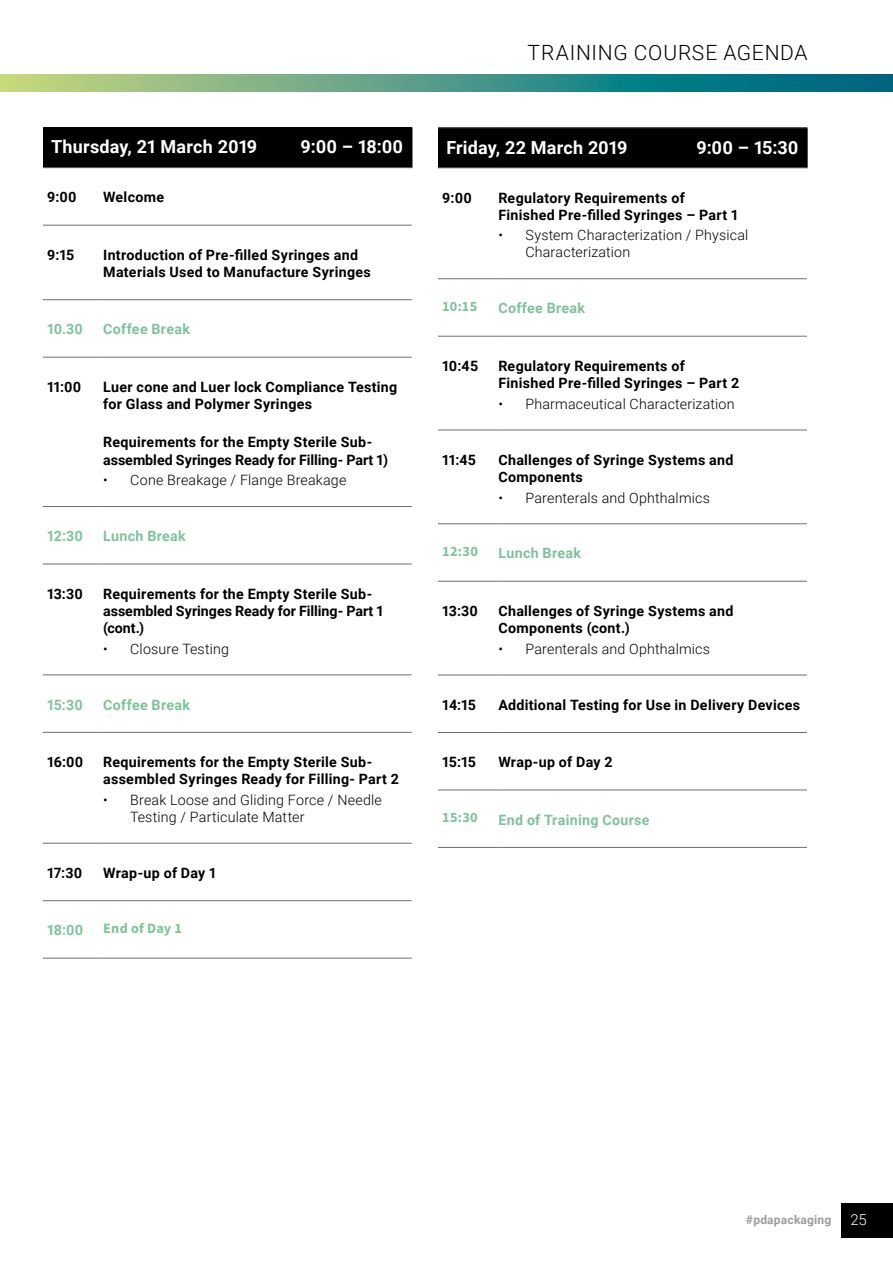
<style>
.page{position:relative;width:893px;height:1263px;background:#fff}
.page>*{position:absolute;margin:0;border:0;box-sizing:border-box;transform-origin:0 0}
.t1{font:300 21px "Roboto";letter-spacing:.035em;color:#000}
.t2{font:700 18px "Roboto";letter-spacing:.01em;color:#fff}
.t3{font:300 15px "Roboto";color:#fff}
.t4{font:700 14.25px/17.1px "Roboto";letter-spacing:.02em;color:#000}
.t5{font:300 14.25px/17.1px "Roboto";letter-spacing:.015em;color:#000}
.t6{font:700 14.25px "Roboto";letter-spacing:.02em;color:#7ec39a}
.t7{font:700 14.25px "Source Sans Pro";letter-spacing:.02em;color:#7ec39a}
.t8{font:700 12px "Roboto";letter-spacing:.015em;color:#9d9d9c}
</style>
<div class="page">
<svg style="left:1px;top:74px;width:892px;height:17px;background:#509b85"></svg>
<div style="left:842px;top:1203px;width:51px;height:34px;background:#000"></div>
<svg style="left:0;top:74px;width:1px;height:17px"></svg>
<div style="left:43px;top:128px;width:369px;height:40px;background:#000"></div>
<hr style="left:43px;top:299px;width:60px;height:1px;background:#706f6f">
<hr style="left:103px;top:299px;width:309px;height:1px;background:#706f6f">
<hr style="left:43px;top:357px;width:60px;height:1px;background:#706f6f">
<hr style="left:103px;top:357px;width:309px;height:1px;background:#706f6f">
<hr style="left:43px;top:506px;width:60px;height:1px;background:#706f6f">
<hr style="left:103px;top:506px;width:309px;height:1px;background:#706f6f">
<hr style="left:43px;top:564px;width:60px;height:1px;background:#706f6f">
<hr style="left:103px;top:564px;width:309px;height:1px;background:#706f6f">
<hr style="left:43px;top:675px;width:60px;height:1px;background:#706f6f">
<hr style="left:103px;top:675px;width:309px;height:1px;background:#706f6f">
<hr style="left:43px;top:732px;width:60px;height:1px;background:#706f6f">
<hr style="left:103px;top:732px;width:309px;height:1px;background:#706f6f">
<hr style="left:43px;top:843px;width:60px;height:1px;background:#706f6f">
<hr style="left:103px;top:843px;width:309px;height:1px;background:#706f6f">
<hr style="left:43px;top:900px;width:60px;height:1px;background:#706f6f">
<hr style="left:103px;top:900px;width:309px;height:1px;background:#706f6f">
<hr style="left:43px;top:958px;width:60px;height:1px;background:#706f6f">
<hr style="left:103px;top:958px;width:309px;height:1px;background:#706f6f">
<hr style="left:43px;top:167px;width:60px;height:1px;background:#706f6f">
<hr style="left:103px;top:167px;width:309px;height:1px;background:#706f6f">
<hr style="left:43px;top:225px;width:60px;height:1px;background:#706f6f">
<hr style="left:103px;top:225px;width:309px;height:1px;background:#706f6f">
<div style="left:438px;top:128px;width:369px;height:40px;background:#000"></div>
<hr style="left:806px;top:128px;width:2px;height:40px;background:#000">
<hr style="left:438px;top:127px;width:60px;height:1px;background:#706f6f">
<hr style="left:498px;top:127px;width:310px;height:1px;background:#706f6f">
<hr style="left:438px;top:278px;width:60px;height:1px;background:#706f6f">
<hr style="left:498px;top:278px;width:309px;height:1px;background:#706f6f">
<hr style="left:438px;top:336px;width:60px;height:1px;background:#706f6f">
<hr style="left:498px;top:336px;width:309px;height:1px;background:#706f6f">
<hr style="left:438px;top:430px;width:60px;height:1px;background:#706f6f">
<hr style="left:498px;top:430px;width:309px;height:1px;background:#706f6f">
<hr style="left:438px;top:523px;width:60px;height:1px;background:#706f6f">
<hr style="left:498px;top:523px;width:309px;height:1px;background:#706f6f">
<hr style="left:438px;top:581px;width:60px;height:1px;background:#706f6f">
<hr style="left:498px;top:581px;width:309px;height:1px;background:#706f6f">
<hr style="left:438px;top:675px;width:60px;height:1px;background:#706f6f">
<hr style="left:498px;top:675px;width:309px;height:1px;background:#706f6f">
<hr style="left:438px;top:732px;width:60px;height:1px;background:#706f6f">
<hr style="left:498px;top:732px;width:309px;height:1px;background:#706f6f">
<hr style="left:438px;top:790px;width:60px;height:1px;background:#706f6f">
<hr style="left:498px;top:790px;width:309px;height:1px;background:#706f6f">
<hr style="left:438px;top:847px;width:60px;height:1px;background:#706f6f">
<hr style="left:498px;top:847px;width:309px;height:1px;background:#706f6f">
<hr style="left:438px;top:168px;width:60px;height:1px;background:#706f6f">
<hr style="left:498px;top:168px;width:310px;height:1px;background:#706f6f">
<p class="t2" style="left:51px;top:134px;width:207px">Thursday, 21 March 2019</p>
<p class="t2" style="left:300px;top:134px;width:104px">9:00 – 18:00</p>
<p class="t4" style="left:47px;top:188px;width:31px">9:00</p>
<p class="t4" style="left:103px;top:188px;width:62px">Welcome</p>
<p class="t4" style="left:47px;top:246px;width:29px">9:15</p>
<p class="t4" style="left:103px;top:246px;width:269px">Introduction of Pre-filled Syringes and<br>Materials Used to Manufacture Syringes</p>
<p class="t6" style="left:47px;top:319px;width:37px">10.30</p>
<p class="t6" style="left:103px;top:319px;width:88px">Coffee Break</p>
<p class="t4" style="left:47px;top:378px;width:36px">11:00</p>
<p class="t4" style="left:103px;top:378px;width:296px">Luer cone and Luer lock Compliance Testing for Glass and Polymer Syringes</p>
<p class="t4" style="left:103px;top:433px;width:286px">Requirements for the Empty Sterile Sub&shy;assembled Syringes Ready for Filling- Part 1)</p>
<p class="t5" style="left:103px;top:471px;width:245px">• Cone Breakage / Flange Breakage</p>
<p class="t6" style="left:47px;top:526px;width:37px">12:30</p>
<p class="t6" style="left:103px;top:526px;width:84px">Lunch Break</p>
<p class="t4" style="left:47px;top:584px;width:37px">13:30</p>
<p class="t4" style="left:103px;top:584px;width:282px">Requirements for the Empty Sterile Sub&shy;assembled Syringes Ready for Filling- Part 1 (cont.)</p>
<p class="t5" style="left:103px;top:639px;width:127px">• Closure Testing</p>
<p class="t6" style="left:47px;top:694px;width:37px">15:30</p>
<p class="t6" style="left:103px;top:694px;width:88px">Coffee Break</p>
<p class="t4" style="left:47px;top:753px;width:38px">16:00</p>
<p class="t4" style="left:103px;top:753px;width:297px">Requirements for the Empty Sterile Sub&shy;assembled Syringes Ready for Filling- Part 2</p>
<p class="t5" style="left:130px;top:791px;width:253px;text-indent:-27px">• Break Loose and Gliding Force / Needle<br>Testing / Particulate Matter</p>
<p class="t4" style="left:47px;top:864px;width:37px">17:30</p>
<p class="t4" style="left:103px;top:864px;width:114px">Wrap-up of Day 1</p>
<p class="t6" style="left:47px;top:920px;width:38px">18:00</p>
<p class="t7" style="left:103px;top:918px;width:80px">End of Day 1</p>
<h1 class="t1" style="left:528px;top:38px;width:281px">TRAINING COURSE AGENDA</h1>
<p class="t2" style="left:446px;top:135px;width:183px">Friday, 22 March 2019</p>
<p class="t2" style="left:696px;top:135px;width:104px">9:00 – 15:30</p>
<p class="t4" style="left:442px;top:188px;width:31px">9:00</p>
<p class="t4" style="left:498px;top:188px;width:241px">Regulatory Requirements of<br>Finished Pre-filled Syringes – Part 1</p>
<p class="t5" style="left:525px;top:226px;width:224px;text-indent:-27px">• System Characterization / Physical<br>Characterization</p>
<p class="t7" style="left:442px;top:296px;width:37px">10:15</p>
<p class="t6" style="left:498px;top:298px;width:88px">Coffee Break</p>
<p class="t4" style="left:442px;top:357px;width:37px">10:45</p>
<p class="t4" style="left:498px;top:357px;width:242px">Regulatory Requirements of<br>Finished Pre-filled Syringes – Part 2</p>
<p class="t5" style="left:498px;top:395px;width:238px">• Pharmaceutical Characterization</p>
<p class="t4" style="left:442px;top:450px;width:35px">11:45</p>
<p class="t4" style="left:498px;top:450px;width:237px">Challenges of Syringe Systems and<br>Components</p>
<p class="t5" style="left:498px;top:488px;width:213px">• Parenterals and Ophthalmics</p>
<p class="t7" style="left:442px;top:541px;width:37px">12:30</p>
<p class="t6" style="left:498px;top:543px;width:84px">Lunch Break</p>
<p class="t4" style="left:442px;top:602px;width:37px">13:30</p>
<p class="t4" style="left:498px;top:602px;width:237px">Challenges of Syringe Systems and<br>Components (cont.)</p>
<p class="t5" style="left:498px;top:640px;width:213px">• Parenterals and Ophthalmics</p>
<p class="t4" style="left:442px;top:695px;width:35px">14:15</p>
<p class="t4" style="left:498px;top:695px;width:303px">Additional Testing for Use in Delivery Devices</p>
<p class="t4" style="left:442px;top:753px;width:35px">15:15</p>
<p class="t4" style="left:498px;top:753px;width:116px">Wrap-up of Day 2</p>
<p class="t7" style="left:442px;top:807px;width:37px">15:30</p>
<p class="t6" style="left:498px;top:809px;width:153px">End of Training Course</p>
<p class="t8" style="left:746px;top:1211px;width:87px">#pdapackaging</p>
<p class="t3" style="left:850px;top:1209px;width:18px">25</p>
</div>
